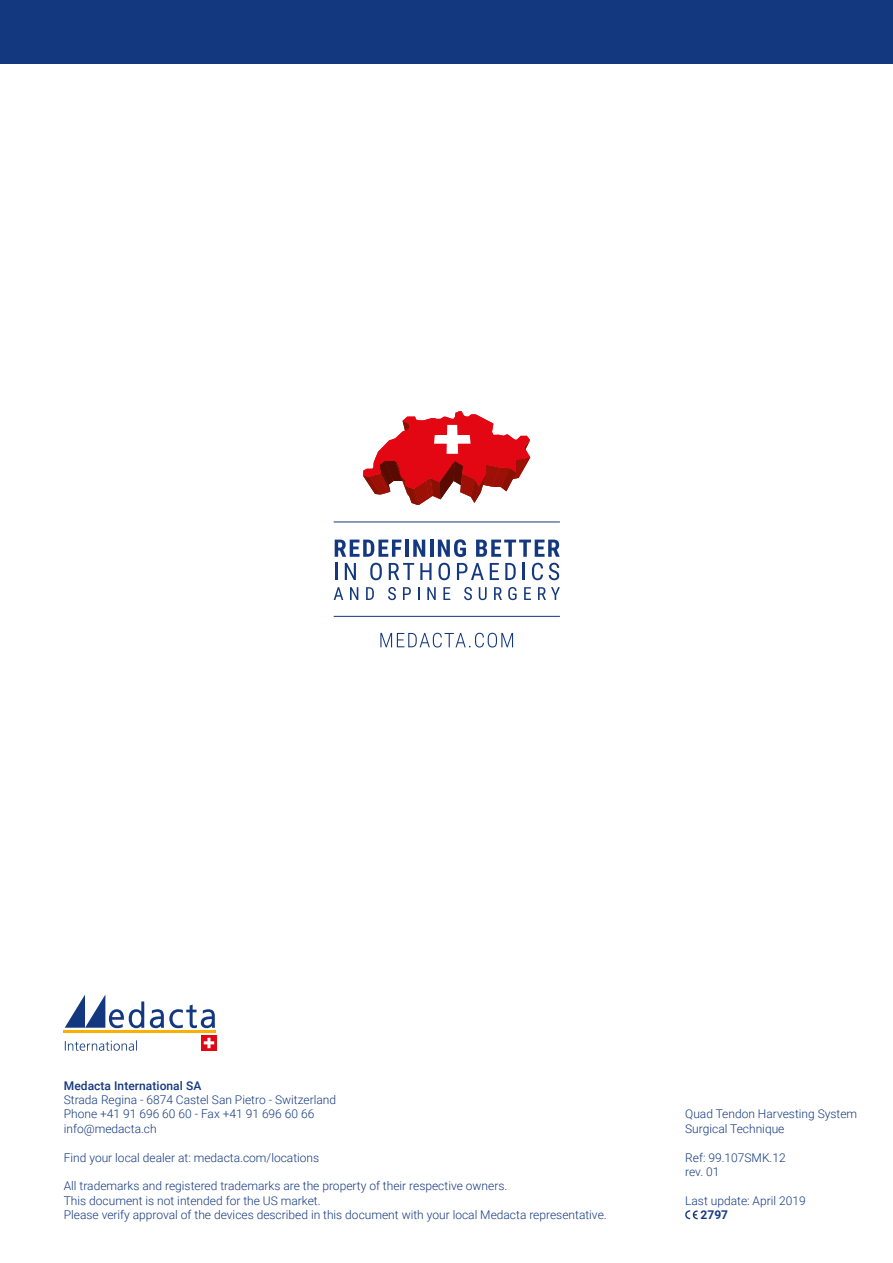
<style>
.page{position:relative;width:893px;height:1263px;background:#fff}
.page>*{position:absolute;margin:0;border:0;box-sizing:border-box;transform-origin:0 0}
.t1{font:300 12px/14.4px "Roboto";color:#14387f}
.t2{font:500 12px "Roboto";letter-spacing:.005em;color:#14387f}
.t3{font:700 12px "Roboto";color:#14387f}
</style>
<div class="page">
<div style="left:0;top:0;width:893px;height:64px;background:#14387f"></div>
<svg style="left:685px;top:1210px;width:13px;height:9px"></svg>
<hr style="left:64px;top:1031px;width:152px;height:2px;background:#f9b000">
<svg style="left:201px;top:1035px;width:16px;height:15px"></svg>
<svg style="left:204px;top:1038px;width:10px;height:10px"></svg>
<svg style="left:65px;top:994px;width:79px;height:34px"></svg>
<svg style="left:150px;top:1004px;width:65px;height:24px"></svg>
<svg style="left:65px;top:1040px;width:72px;height:11px"></svg>
<svg style="left:335px;top:540px;width:66px;height:17px"></svg>
<hr style="left:405px;top:540px;width:4px;height:17px;background:#14387f">
<svg style="left:413px;top:540px;width:12px;height:17px"></svg>
<hr style="left:430px;top:540px;width:3px;height:17px;background:#14387f">
<svg style="left:438px;top:539px;width:28px;height:18px"></svg>
<svg style="left:476px;top:540px;width:84px;height:17px"></svg>
<svg style="left:335px;top:563px;width:2px;height:17px"></svg>
<svg style="left:345px;top:563px;width:11px;height:17px"></svg>
<svg style="left:370px;top:563px;width:12px;height:17px"></svg>
<svg style="left:389px;top:563px;width:25px;height:17px"></svg>
<svg style="left:420px;top:563px;width:11px;height:17px"></svg>
<svg style="left:438px;top:563px;width:12px;height:17px"></svg>
<svg style="left:457px;top:563px;width:27px;height:17px"></svg>
<svg style="left:490px;top:563px;width:9px;height:17px"></svg>
<svg style="left:505px;top:563px;width:11px;height:17px"></svg>
<svg style="left:523px;top:563px;width:2px;height:17px"></svg>
<svg style="left:532px;top:563px;width:11px;height:17px"></svg>
<svg style="left:549px;top:563px;width:10px;height:17px"></svg>
<svg style="left:334px;top:587px;width:9px;height:13px"></svg>
<svg style="left:350px;top:587px;width:8px;height:13px"></svg>
<svg style="left:366px;top:587px;width:8px;height:13px"></svg>
<svg style="left:388px;top:587px;width:8px;height:13px"></svg>
<svg style="left:403px;top:587px;width:8px;height:13px"></svg>
<svg style="left:418px;top:587px;width:2px;height:13px"></svg>
<svg style="left:427px;top:587px;width:9px;height:13px"></svg>
<svg style="left:443px;top:587px;width:7px;height:13px"></svg>
<svg style="left:464px;top:587px;width:8px;height:13px"></svg>
<svg style="left:479px;top:587px;width:8px;height:13px"></svg>
<svg style="left:494px;top:587px;width:8px;height:13px"></svg>
<svg style="left:508px;top:587px;width:9px;height:13px"></svg>
<svg style="left:524px;top:587px;width:7px;height:13px"></svg>
<svg style="left:538px;top:587px;width:22px;height:13px"></svg>
<svg style="left:363px;top:411px;width:167px;height:94px"></svg>
<hr style="left:334px;top:616px;width:226px;height:1px;background:#14387f">
<hr style="left:334px;top:521px;width:226px;height:1px;background:#14387f">
<svg style="left:380px;top:633px;width:133px;height:14px"></svg>
<p class="t2" style="left:64px;top:1077px;width:139px">Medacta International SA</p>
<p class="t1" style="left:64px;top:1092px;width:274px">Strada Regina - 6874 Castel San Pietro - Switzerland<br>Phone +41 91 696 60 60 - Fax +41 91 696 60 66 info@medacta.ch</p>
<p class="t1" style="left:64px;top:1150px;width:257px">Find your local dealer at: medacta.com/locations</p>
<p class="t1" style="left:64px;top:1178px;width:544px">All trademarks and registered trademarks are the property of their respective owners.<br>This document is not intended for the US market.<br>Please verify approval of the devices described in this document with your local Medacta representative.</p>
<p class="t1" style="left:685px;top:1106px;width:174px">Quad Tendon Harvesting System<br>Surgical Technique</p>
<p class="t1" style="left:685px;top:1150px;width:102px">Ref: 99.107SMK.12 rev. 01</p>
<p class="t1" style="left:685px;top:1193px;width:122px">Last update: April 2019</p>
<p class="t3" style="left:701px;top:1206px;width:29px">2797</p>
</div>
